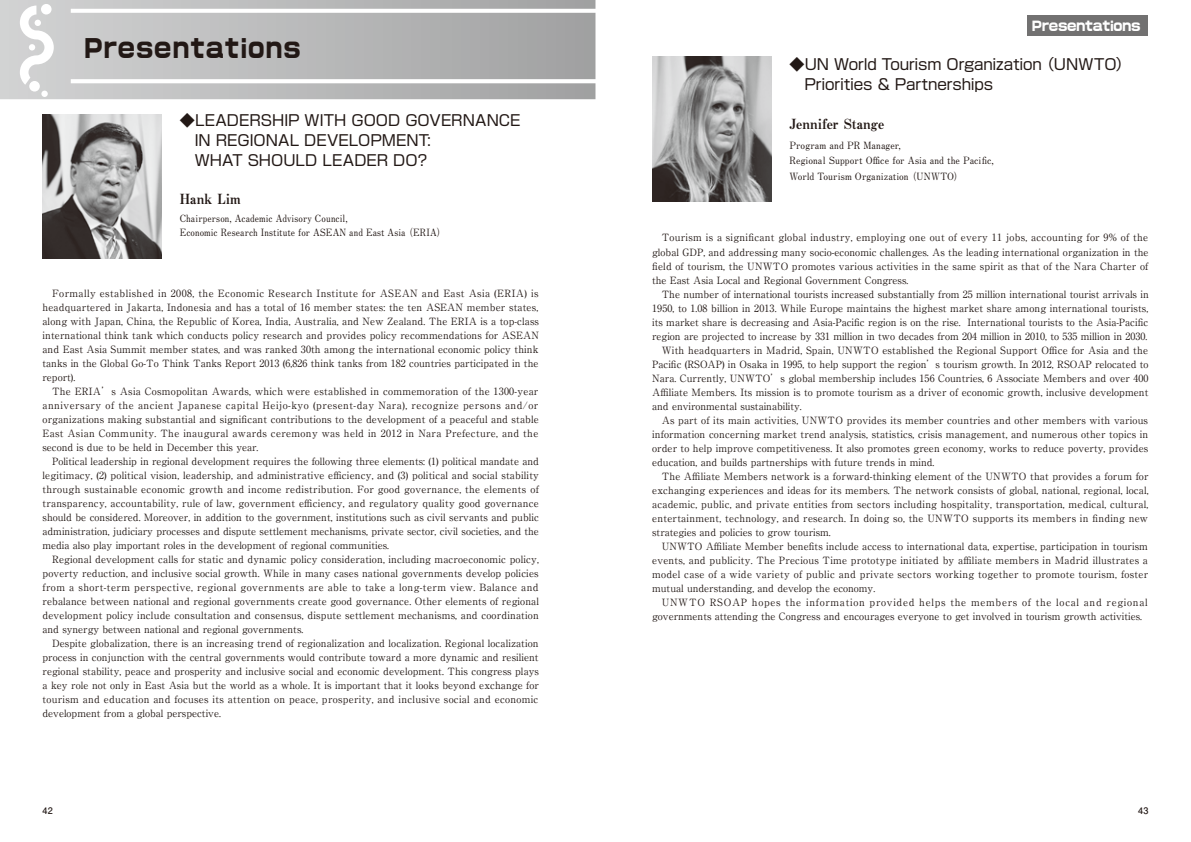
<style>
.page{position:relative;width:1191px;height:842px;background:#fff}
.page>*{position:absolute;margin:0;border:0;box-sizing:border-box;transform-origin:0 0}
.t1{font:25px "True Logo G Extra RKSJ H";letter-spacing:.04em;color:#221815;scale:.95 1}
.t2{font:15px/20px "Shin Go Pro";color:#221815}
.t3{font:14px "Midashi Min Pro MA31";letter-spacing:.01em;color:#221815}
.t4{font:13px "True Logo G Extra RKSJ H";letter-spacing:-.025em;color:#fff}
.t5{font:10px/14px "Ryumin Pro";letter-spacing:.01em;color:#221815;text-align:justify}
.t6{font:700 10px/15.3px "Futo Min A101 Pro";letter-spacing:.005em;color:#221815;scale:.94 1}
.t7{font:700 10px/13.3px "Futo Min A101 Pro";letter-spacing:.005em;color:#221815;scale:.9 1}
.t8{font:10px "Ryumin Pro";letter-spacing:.03em;color:#221815}
.t9{font:10px "Ryumin Pro";letter-spacing:.07em;color:#221815}
.t10{font:700 9px "Futo Go B101 Pro";color:#221815}
</style>
<div class="page">
<div style="left:1027px;top:16px;width:121px;height:20px;background:#727171"></div>
<svg style="left:0;top:0;width:595px;height:99px;background:#bdbebf"></svg>
<div style="left:41px;top:4px;width:11px;height:11px;background:#fff;border-radius:50%"></div>
<div style="left:29px;top:81px;width:11px;height:11px;background:#fff;border-radius:50%"></div>
<svg style="left:20px;top:6px;width:34px;height:79px"></svg>
<div style="left:29px;top:44px;width:6px;height:7px;background:#fff;border-radius:50%"></div>
<div style="left:41px;top:91px;width:7px;height:6px;background:#fff;border-radius:50%"></div>
<img style="left:43px;top:114px;width:119px;height:145px">
<img style="left:652px;top:57px;width:119px;height:144px">
<h1 class="t1" style="left:84px;top:36px;width:229px">Presentations</h1>
<h2 class="t2" style="left:195px;top:108px;width:327px;text-indent:-15px">◆LEADERSHIP WITH GOOD GOVERNANCE<br>IN REGIONAL DEVELOPMENT:<br>WHAT SHOULD LEADER DO?</h2>
<h3 class="t3" style="left:180px;top:188px;width:63px">Hank Lim</h3>
<p class="t7" style="left:180px;top:211px;width:292px">Chairperson, Academic Advisory Council,<br>Economic Research Institute for ASEAN and East Asia (ERIA)</p>
<p class="t5" style="left:43px;top:286px;width:498px;text-indent:10px">Formally established in 2008, the Economic Research Institute for ASEAN and East Asia (ERIA) is headquartered in Jakarta, Indonesia and has a total of 16 member states: the ten ASEAN member states, along with Japan, China, the Republic of Korea, India, Australia, and New Zealand. The ERIA is a top-class international think tank which conducts policy research and provides policy recommendations for ASEAN and East Asia Summit member states, and was ranked 30th among the international economic policy think tanks in the Global Go-To Think Tanks Report 2013 (6,826 think tanks from 182 countries participated in the report).</p>
<p class="t5" style="left:43px;top:384px;width:498px;text-indent:10px">The ERIA’s Asia Cosmopolitan Awards, which were established in commemoration of the 1300-year anniversary of the ancient Japanese capital Heijo-kyo (present-day Nara), recognize persons and/or organizations making substantial and significant contributions to the development of a peaceful and stable East Asian Community. The inaugural awards ceremony was held in 2012 in Nara Prefecture, and the second is due to be held in December this year.</p>
<p class="t5" style="left:43px;top:454px;width:498px;text-indent:10px">Political leadership in regional development requires the following three elements: (1) political mandate and legitimacy, (2) political vision, leadership, and administrative efficiency, and (3) political and social stability through sustainable economic growth and income redistribution. For good governance, the elements of transparency, accountability, rule of law, government efficiency, and regulatory quality good governance should be considered. Moreover, in addition to the government, institutions such as civil servants and public administration, judiciary processes and dispute settlement mechanisms, private sector, civil societies, and the media also play important roles in the development of regional communities.</p>
<p class="t5" style="left:43px;top:552px;width:498px;text-indent:10px">Regional development calls for static and dynamic policy consideration, including macroeconomic policy, poverty reduction, and inclusive social growth. While in many cases national governments develop policies from a short-term perspective, regional governments are able to take a long-term view. Balance and rebalance between national and regional governments create good governance. Other elements of regional development policy include consultation and consensus, dispute settlement mechanisms, and coordination and synergy between national and regional governments.</p>
<p class="t5" style="left:43px;top:636px;width:498px;text-indent:10px">Despite globalization, there is an increasing trend of regionalization and localization. Regional localization process in conjunction with the central governments would contribute toward a more dynamic and resilient regional stability, peace and prosperity and inclusive social and economic development. This congress plays a key role not only in East Asia but the world as a whole. It is important that it looks beyond exchange for tourism and education and focuses its attention on peace, prosperity, and inclusive social and economic development from a global perspective.</p>
<h3 class="t4" style="left:1032px;top:19px;width:110px">Presentations</h3>
<h2 class="t2" style="left:789px;top:52px;width:335px">◆UN World Tourism Organization (UNWTO)　Priorities &amp; Partnerships</h2>
<h3 class="t3" style="left:789px;top:113px;width:96px">Jennifer Stange</h3>
<p class="t6" style="left:789px;top:136px;width:219px">Program and PR Manager,<br>Regional Support Office for Asia and the Pacific,<br>World Tourism Organization (UNWTO)</p>
<p class="t5" style="left:652px;top:230px;width:498px;text-indent:10px">Tourism is a significant global industry, employing one out of every 11 jobs, accounting for 9% of the global GDP, and addressing many socio-economic challenges. As the leading international organization in the field of tourism, the UNWTO promotes various activities in the same spirit as that of the Nara Charter of the East Asia Local and Regional Government Congress.</p>
<p class="t5" style="left:661px;top:286px;width:488px">The number of international tourists increased substantially from 25 million international tourist arrivals in</p>
<p class="t5" style="left:652px;top:300px;width:497px">1950, to 1.08 billion in 2013. While Europe maintains the highest market share among international tourists,</p>
<p class="t5" style="left:652px;top:314px;width:497px">its market share is decreasing and Asia-Pacific region is on the rise. International tourists to the Asia-Pacific</p>
<p class="t5" style="left:652px;top:328px;width:497px">region are projected to increase by 331 million in two decades from 204 million in 2010, to 535 million in 2030.</p>
<p class="t5" style="left:661px;top:342px;width:488px">With headquarters in Madrid, Spain, UNWTO established the Regional Support Office for Asia and the</p>
<p class="t5" style="left:652px;top:356px;width:498px">Pacific (RSOAP) in Osaka in 1995, to help support the region’s tourism growth. In 2012, RSOAP relocated to</p>
<p class="t5" style="left:652px;top:370px;width:498px">Nara. Currently, UNWTO’s global membership includes 156 Countries, 6 Associate Members and over 400</p>
<p class="t5" style="left:652px;top:384px;width:498px">Affiliate Members. Its mission is to promote tourism as a driver of economic growth, inclusive development</p>
<p class="t5" style="left:652px;top:398px;width:151px">and environmental sustainability.</p>
<p class="t5" style="left:661px;top:412px;width:488px">As part of its main activities, UNWTO provides its member countries and other members with various</p>
<p class="t5" style="left:652px;top:426px;width:497px">information concerning market trend analysis, statistics, crisis management, and numerous other topics in</p>
<p class="t5" style="left:652px;top:440px;width:497px">order to help improve competitiveness. It also promotes green economy, works to reduce poverty, provides</p>
<p class="t5" style="left:652px;top:454px;width:284px">education, and builds partnerships with future trends in mind.</p>
<p class="t5" style="left:661px;top:468px;width:488px">The Affiliate Members network is a forward-thinking element of the UNWTO that provides a forum for</p>
<p class="t5" style="left:652px;top:482px;width:498px">exchanging experiences and ideas for its members. The network consists of global, national, regional, local,</p>
<p class="t5" style="left:652px;top:496px;width:497px">academic, public, and private entities from sectors including hospitality, transportation, medical, cultural,</p>
<p class="t5" style="left:652px;top:510px;width:497px">entertainment, technology, and research. In doing so, the UNWTO supports its members in finding new</p>
<p class="t5" style="left:652px;top:524px;width:180px">strategies and policies to grow tourism.</p>
<p class="t5" style="left:661px;top:538px;width:488px">UNWTO Affiliate Member benefits include access to international data, expertise, participation in tourism</p>
<p class="t5" style="left:652px;top:552px;width:497px">events, and publicity. The Precious Time prototype initiated by affiliate members in Madrid illustrates a</p>
<p class="t8" style="left:652px;top:566px;width:497px">model case of a wide variety of public and private sectors working together to promote tourism, foster</p>
<p class="t5" style="left:652px;top:580px;width:224px">mutual understanding, and develop the economy.</p>
<p class="t9" style="left:661px;top:594px;width:487px">UNWTO RSOAP hopes the information provided helps the members of the local and regional</p>
<p class="t5" style="left:652px;top:608px;width:491px">governments attending the Congress and encourages everyone to get involved in tourism growth activities.</p>
<p class="t10" style="left:43px;top:803px;width:12px">42</p>
<p class="t10" style="left:1138px;top:803px;width:12px">43</p>
</div>
